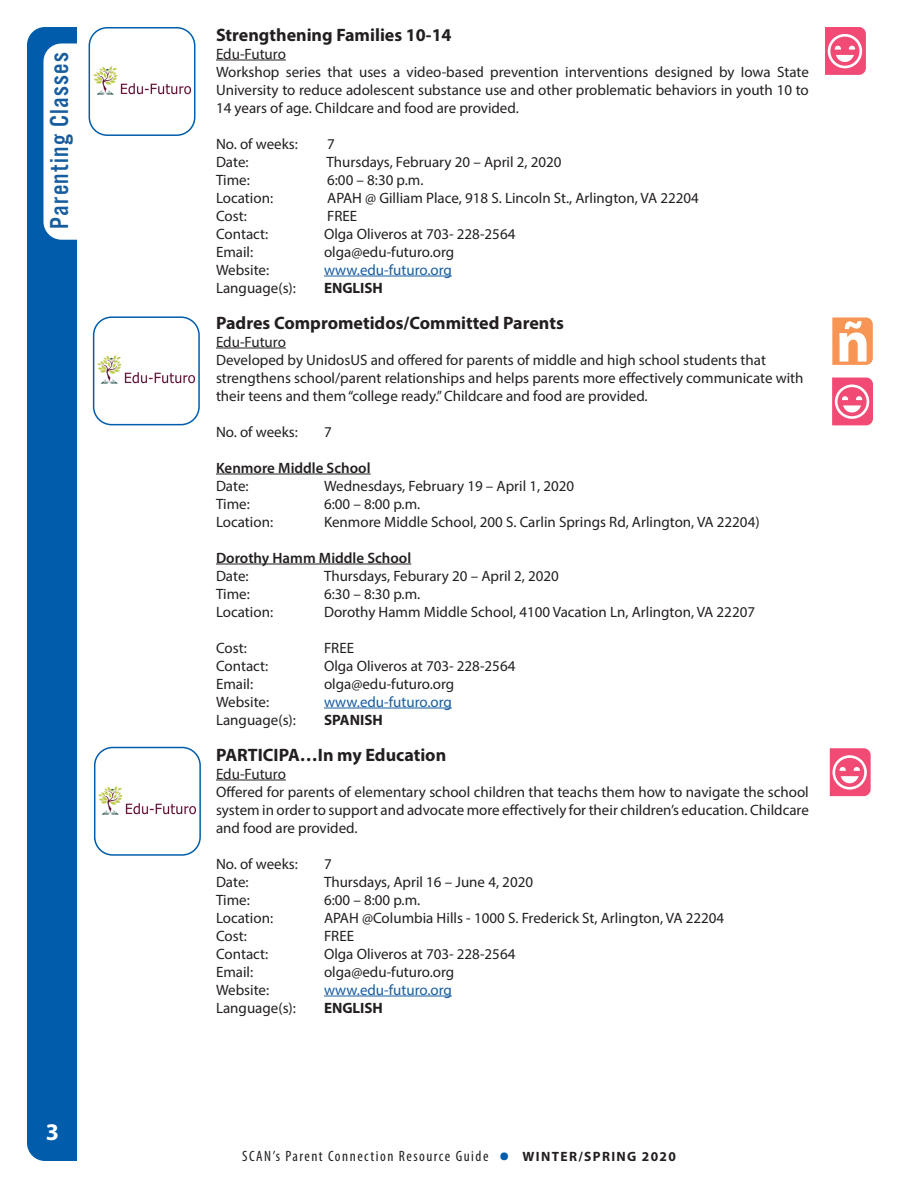
<style>
.page{position:relative;width:918px;height:1188px;background:#fff}
.page>*{position:absolute;margin:0;border:0;box-sizing:border-box;transform-origin:0 0}
.t1{font:700 condensed 36px "Myriad Pro";color:#015dab}
.t2{font:27px "Alternate Got No 3 D";letter-spacing:.05em;color:#175d9e}
.t3{font:700 24px "Myriad Pro";color:#fff}
.t4{font:700 18px "Myriad Pro";color:#231f20}
.t5{font:15px/18px "Myriad Pro";color:#231f20}
.t6{font:15px "Myriad Pro";color:#175d9e}
.t7{font:600 15px "Myriad Pro";color:#231f20}
.t8{font:condensed 15px "Myriad Pro";letter-spacing:.1em;color:#231f20}
.t9{font:700 15px "Myriad Pro";color:#231f20}
.t10{font:700 13.5px "Myriad Pro";letter-spacing:.1em;color:#231f20}
</style>
<div class="page">
<div style="left:27px;top:27px;width:67px;height:1134px;background:#015dab;border-radius:18px"></div>
<div style="left:77px;top:19px;width:40px;height:1142px;background:#fff"></div>
<div style="left:44px;top:44px;width:64px;height:196px;background:#fff;border-radius:18px"></div>
<hr style="left:216px;top:60px;width:70px;height:1px;background:#231f20">
<hr style="left:324px;top:276px;width:128px;height:1px;background:#175d9e">
<hr style="left:216px;top:348px;width:70px;height:1px;background:#231f20">
<hr style="left:216px;top:474px;width:155px;height:1px;background:#231f20">
<hr style="left:216px;top:564px;width:195px;height:1px;background:#231f20">
<hr style="left:324px;top:708px;width:128px;height:1px;background:#175d9e">
<hr style="left:216px;top:780px;width:70px;height:1px;background:#231f20">
<hr style="left:324px;top:996px;width:128px;height:1px;background:#175d9e">
<svg style="left:825px;top:27px;width:41px;height:48px"></svg>
<div style="left:89px;top:27px;width:106px;height:109px;border:2px solid #015dab;border-radius:18px"></div>
<img style="left:93px;top:66px;width:98px;height:28px">
<div style="left:93px;top:316px;width:107px;height:109px;border:2px solid #015dab;border-radius:18px"></div>
<img style="left:97px;top:356px;width:98px;height:28px">
<div style="left:94px;top:747px;width:107px;height:109px;border:2px solid #015dab;border-radius:18px"></div>
<img style="left:98px;top:786px;width:98px;height:28px">
<svg style="left:832px;top:317px;width:41px;height:48px"></svg>
<svg style="left:832px;top:378px;width:41px;height:47px"></svg>
<svg style="left:830px;top:748px;width:41px;height:48px;background:#f37293"></svg>
<h2 class="t2" style="left:45px;top:229px;width:179px;rotate:-90deg">Parenting Classes</h2>
<h3 class="t3" style="left:46px;top:1117px;width:15px">3</h3>
<p class="t4" style="left:216px;top:23px;width:237px">Strengthening Families 10-14</p>
<p class="t5" style="left:216px;top:44px;width:594px">Edu-Futuro<br>Workshop series that uses a video-based prevention interventions designed by Iowa State University to reduce adolescent substance use and other problematic behaviors in youth 10 to 14 years of age. Childcare and food are provided.</p>
<p class="t5" style="left:216px;top:134px;width:83px">No. of weeks:</p>
<p class="t5" style="left:327px;top:134px;width:9px">7</p>
<p class="t5" style="left:216px;top:152px;width:34px">Date:</p>
<p class="t5" style="left:327px;top:152px;width:237px">Thursdays, February 20 – April 2, 2020</p>
<p class="t5" style="left:216px;top:170px;width:35px">Time:</p>
<p class="t5" style="left:327px;top:170px;width:98px">6:00 – 8:30 p.m.</p>
<p class="t5" style="left:216px;top:188px;width:59px">Location:</p>
<p class="t5" style="left:327px;top:188px;width:373px">APAH @ Gilliam Place, 918 S. Lincoln St., Arlington, VA 22204</p>
<p class="t5" style="left:216px;top:206px;width:32px">Cost:</p>
<p class="t5" style="left:327px;top:206px;width:32px">FREE</p>
<p class="t5" style="left:216px;top:224px;width:54px">Contact:</p>
<p class="t5" style="left:324px;top:224px;width:193px">Olga Oliveros at 703- 228-2564</p>
<p class="t5" style="left:216px;top:242px;width:39px">Email:</p>
<p class="t5" style="left:324px;top:242px;width:132px">olga@edu-futuro.org</p>
<p class="t5" style="left:216px;top:260px;width:55px">Website:</p>
<p class="t6" style="left:324px;top:260px;width:129px">www.edu-futuro.org</p>
<p class="t5" style="left:216px;top:278px;width:81px">Language(s):</p>
<p class="t9" style="left:324px;top:278px;width:60px">ENGLISH</p>
<p class="t4" style="left:216px;top:311px;width:349px">Padres Comprometidos/Committed Parents</p>
<p class="t5" style="left:216px;top:332px;width:589px">Edu-Futuro<br>Developed by UnidosUS and offered for parents of middle and high school students that strengthens school/parent relationships and helps parents more effectively communicate with their teens and them “college ready.” Childcare and food are provided.</p>
<p class="t5" style="left:216px;top:422px;width:83px">No. of weeks:</p>
<p class="t5" style="left:324px;top:422px;width:9px">7</p>
<p class="t7" style="left:216px;top:458px;width:156px">Kenmore Middle School</p>
<p class="t5" style="left:216px;top:476px;width:34px">Date:</p>
<p class="t5" style="left:324px;top:476px;width:252px">Wednesdays, February 19 – April 1, 2020</p>
<p class="t5" style="left:216px;top:494px;width:35px">Time:</p>
<p class="t5" style="left:324px;top:494px;width:98px">6:00 – 8:00 p.m.</p>
<p class="t5" style="left:216px;top:512px;width:59px">Location:</p>
<p class="t5" style="left:324px;top:512px;width:437px">Kenmore Middle School, 200 S. Carlin Springs Rd, Arlington, VA 22204)</p>
<p class="t7" style="left:216px;top:548px;width:197px">Dorothy Hamm Middle School</p>
<p class="t5" style="left:216px;top:566px;width:34px">Date:</p>
<p class="t5" style="left:324px;top:566px;width:237px">Thursdays, Feburary 20 – April 2, 2020</p>
<p class="t5" style="left:216px;top:584px;width:35px">Time:</p>
<p class="t5" style="left:324px;top:584px;width:98px">6:30 – 8:30 p.m.</p>
<p class="t5" style="left:216px;top:602px;width:59px">Location:</p>
<p class="t5" style="left:324px;top:602px;width:433px">Dorothy Hamm Middle School, 4100 Vacation Ln, Arlington, VA 22207</p>
<p class="t5" style="left:216px;top:638px;width:32px">Cost:</p>
<p class="t5" style="left:324px;top:638px;width:32px">FREE</p>
<p class="t5" style="left:216px;top:656px;width:54px">Contact:</p>
<p class="t5" style="left:324px;top:656px;width:193px">Olga Oliveros at 703- 228-2564</p>
<p class="t5" style="left:216px;top:674px;width:39px">Email:</p>
<p class="t5" style="left:324px;top:674px;width:132px">olga@edu-futuro.org</p>
<p class="t5" style="left:216px;top:692px;width:55px">Website:</p>
<p class="t6" style="left:324px;top:692px;width:129px">www.edu-futuro.org</p>
<p class="t5" style="left:216px;top:710px;width:81px">Language(s):</p>
<p class="t9" style="left:324px;top:710px;width:60px">SPANISH</p>
<p class="t4" style="left:216px;top:743px;width:232px">PARTICIPA…In my Education</p>
<p class="t5" style="left:216px;top:764px;width:594px">Edu-Futuro<br>Offered for parents of elementary school children that teachs them how to navigate the school system in order to support and advocate more effectively for their children’s education. Childcare and food are provided.</p>
<p class="t5" style="left:216px;top:854px;width:83px">No. of weeks:</p>
<p class="t5" style="left:324px;top:854px;width:9px">7</p>
<p class="t5" style="left:216px;top:872px;width:34px">Date:</p>
<p class="t5" style="left:324px;top:872px;width:211px">Thursdays, April 16 – June 4, 2020</p>
<p class="t5" style="left:216px;top:890px;width:35px">Time:</p>
<p class="t5" style="left:324px;top:890px;width:98px">6:00 – 8:00 p.m.</p>
<p class="t5" style="left:216px;top:908px;width:59px">Location:</p>
<p class="t5" style="left:324px;top:908px;width:402px">APAH @Columbia Hills - 1000 S. Frederick St, Arlington, VA 22204</p>
<p class="t5" style="left:216px;top:926px;width:32px">Cost:</p>
<p class="t5" style="left:324px;top:926px;width:32px">FREE</p>
<p class="t5" style="left:216px;top:944px;width:54px">Contact:</p>
<p class="t5" style="left:324px;top:944px;width:193px">Olga Oliveros at 703- 228-2564</p>
<p class="t5" style="left:216px;top:962px;width:39px">Email:</p>
<p class="t5" style="left:324px;top:962px;width:132px">olga@edu-futuro.org</p>
<p class="t5" style="left:216px;top:980px;width:55px">Website:</p>
<p class="t6" style="left:324px;top:980px;width:129px">www.edu-futuro.org</p>
<p class="t5" style="left:216px;top:998px;width:81px">Language(s):</p>
<p class="t9" style="left:324px;top:998px;width:60px">ENGLISH</p>
<p class="t8" style="left:242px;top:1147px;width:248px">SCAN’s Parent Connection Resource Guide</p>
<h1 class="t1" style="left:499px;top:1131px;width:12px">•</h1>
<p class="t10" style="left:523px;top:1148px;width:155px">WINTER/SPRING 2020</p>
</div>
